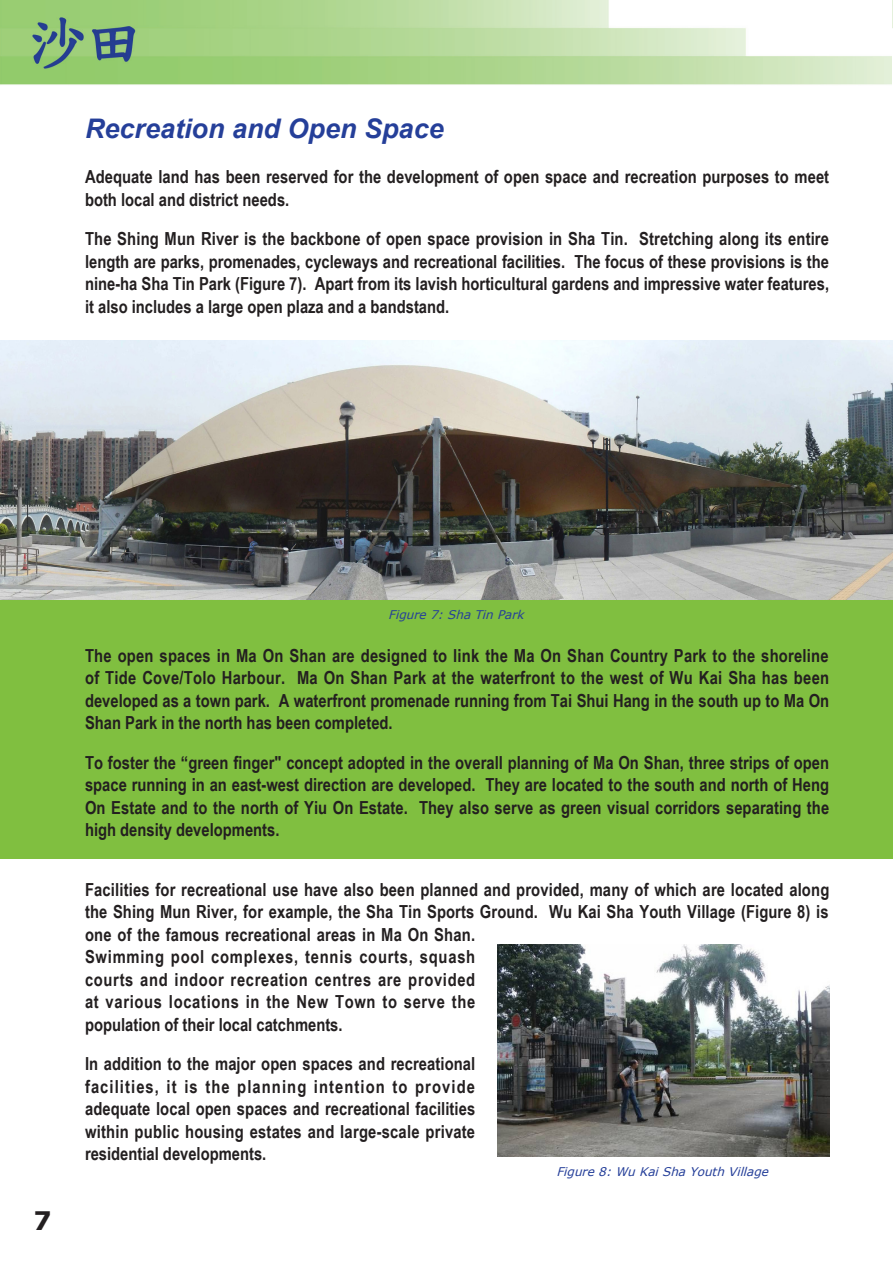
<style>
.page{position:relative;width:893px;height:1263px;background:#fff}
.page>*{position:absolute;margin:0;border:0;box-sizing:border-box;transform-origin:0 0}
.Sub_Title_en{font:italic 700 27px "Arial";color:#253f99}
.t1{font:700 25.5px "Verdana";color:#231f20}
.text_en{font:700 18px/22.5px "Arial Narrow";letter-spacing:.005em;color:#231f20;text-align:justify}
.cap_en{font:italic 12px "Verdana";color:#253f99}
</style>
<div class="page">
<img style="left:0;top:0;width:893px;height:85px">
<div style="left:0;top:600px;width:893px;height:259px;background:#80bf40"></div>
<img style="left:497px;top:944px;width:332px;height:213px">
<img style="left:0;top:340px;width:893px;height:260px">
<p class="Sub_Title_en" style="left:85px;top:110px;width:360px">Recreation and Open Space</p>
<p class="text_en" style="left:85px;top:165px;width:746px">Adequate land has been reserved for the development of open space and recreation purposes to meet both local and district needs.</p>
<p class="text_en" style="left:85px;top:227px;width:746px">The Shing Mun River is the backbone of open space provision in Sha Tin. Stretching along its entire length are parks, promenades, cycleways and recreational facilities. The focus of these provisions is the nine-ha Sha Tin Park (Figure 7). Apart from its lavish horticultural gardens and impressive water features, it also includes a large open plaza and a bandstand.</p>
<h2 class="t1" style="left:33px;top:1202px;width:20px">7</h2>
<p class="cap_en" style="left:388px;top:607px;width:141px">Figure7:ShaTinPark</p>
<p class="text_en" style="left:85px;top:643px;width:746px">The open spaces in Ma On Shan are designed to link the Ma On Shan Country Park to the shoreline of Tide Cove/Tolo Harbour. Ma On Shan Park at the waterfront to the west of Wu Kai Sha has been developed as a town park. A waterfront promenade running from Tai Shui Hang in the south up to Ma On Shan Park in the north has been completed.</p>
<p class="text_en" style="left:85px;top:750px;width:746px">To foster the “green finger" concept adopted in the overall planning of Ma On Shan, three strips of open space running in an east-west direction are developed. They are located to the south and north of Heng On Estate and to the north of Yiu On Estate. They also serve as green visual corridors separating the high density developments.</p>
<p class="text_en" style="left:85px;top:877px;width:746px;text-align:left">Facilities for recreational use have also been planned and provided, many of which are located along the Shing Mun River, for example, the Sha Tin Sports Ground. Wu Kai Sha Youth Village (Figure 8) is one of the famous recreational areas in Ma On Shan.<br>Swimming pool complexes, tennis courts, squash<br>courts and indoor recreation centres are provided<br>at various locations in the New Town to serve the<br>population of their local catchments.</p>
<p class="text_en" style="left:85px;top:1052px;width:392px">In addition to the major open spaces and recreational facilities, it is the planning intention to provide adequate local open spaces and recreational facilities within public housing estates and large-scale private residential developments.</p>
<p class="cap_en" style="left:556px;top:1164px;width:218px">Figure8:WuKaiShaYouthVillage</p>
</div>
